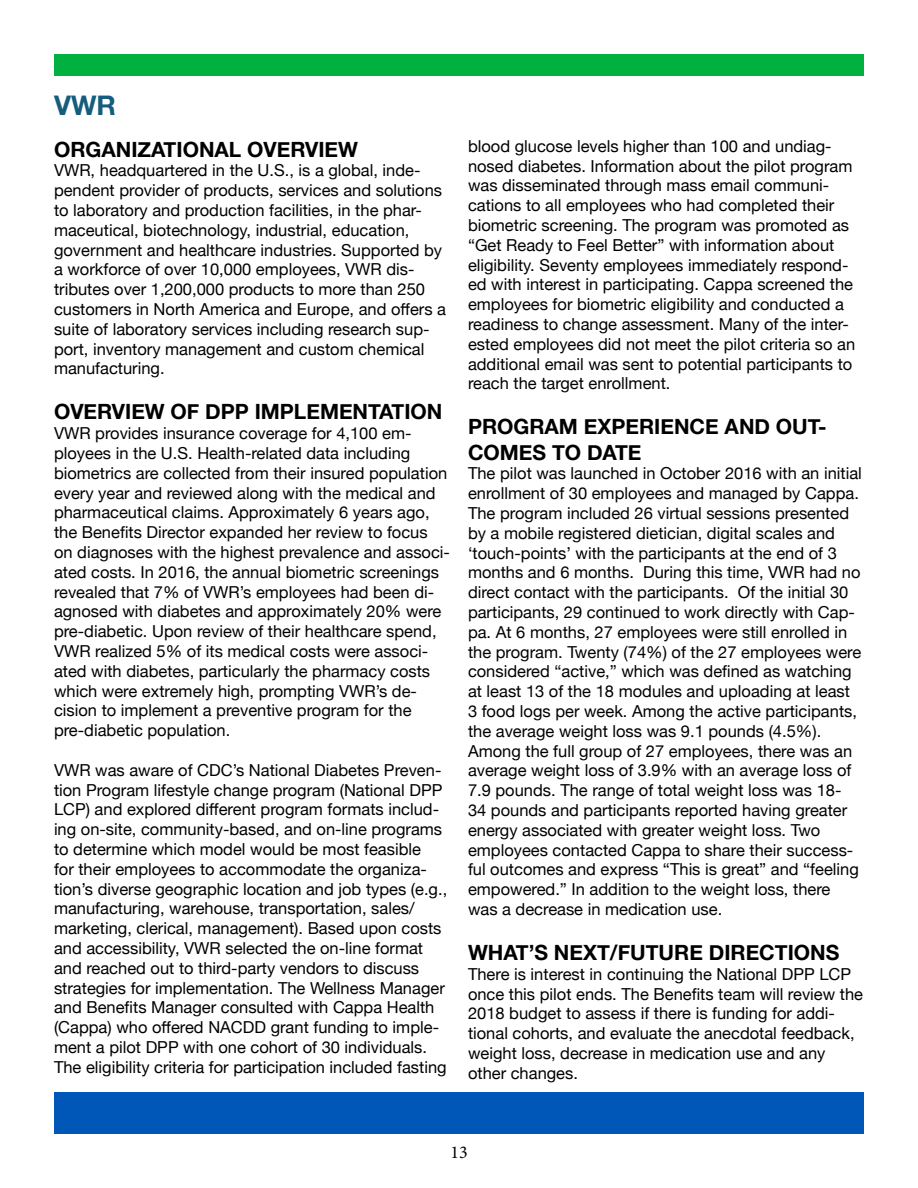
<style>
.page{position:relative;width:918px;height:1188px;background:#fff}
.page>*{position:absolute;margin:0;border:0;box-sizing:border-box;transform-origin:0 0}
.t1{font:700 27px "Helvetica Neue";color:#165c7d}
.t2{font:700 21px/25.2px "Helvetica Neue";color:#000}
.t3{font:18px "Minion Pro";color:#000}
.t4{font:16.5px/19.8px "Helvetica Neue";color:#000}
</style>
<div class="page">
<div style="left:54px;top:54px;width:810px;height:22px;background:#00b140"></div>
<div style="left:54px;top:1093px;width:810px;height:41px;background:#0057b8"></div>
<h1 class="t1" style="left:54px;top:84px;width:63px">VWR</h1>
<p class="t2" style="left:54px;top:137px;width:306px">ORGANIZATIONAL OVERVIEW</p>
<p class="t4" style="left:54px;top:162px;width:394px">VWR, headquartered in the U.S., is a global, inde&shy;pendent provider of products, services and solutions to laboratory and production facilities, in the phar&shy;maceutical, biotechnology, industrial, education, government and healthcare industries. Supported by a workforce of over 10,000 employees, VWR dis&shy;tributes over 1,200,000 products to more than 250 customers in North America and Europe, and offers a suite of laboratory services including research sup&shy;port, inventory management and custom chemical manufacturing.</p>
<p class="t2" style="left:54px;top:400px;width:390px">OVERVIEW OF DPP IMPLEMENTATION</p>
<p class="t4" style="left:54px;top:424px;width:398px">VWR provides insurance coverage for 4,100 em&shy;ployees in the U.S. Health-related data including biometrics are collected from their insured population every year and reviewed along with the medical and pharmaceutical claims. Approximately 6 years ago, the Benefits Director expanded her review to focus on diagnoses with the highest prevalence and associ&shy;ated costs. In 2016, the annual biometric screenings revealed that 7% of VWR’s employees had been di&shy;agnosed with diabetes and approximately 20% were pre-diabetic. Upon review of their healthcare spend, VWR realized 5% of its medical costs were associ&shy;ated with diabetes, particularly the pharmacy costs which were extremely high, prompting VWR’s de&shy;cision to implement a preventive program for the pre-diabetic population.</p>
<p class="t4" style="left:54px;top:761px;width:395px">VWR was aware of CDC’s National Diabetes Preven&shy;tion Program lifestyle change program (National DPP LCP) and explored different program formats includ&shy;ing on-site, community-based, and on-line programs to determine which model would be most feasible<br>for their employees to accommodate the organiza&shy;tion’s diverse geographic location and job types (e.g., manufacturing, warehouse, transportation, sales/ marketing, clerical, management). Based upon costs and accessibility, VWR selected the on-line format and reached out to third-party vendors to discuss strategies for implementation. The Wellness Manager and Benefits Manager consulted with Cappa Health (Cappa) who offered NACDD grant funding to imple&shy;ment a pilot DPP with one cohort of 30 individuals.<br>The eligibility criteria for participation included fasting</p>
<p class="t4" style="left:468px;top:137px;width:389px">blood glucose levels higher than 100 and undiag&shy;nosed diabetes. Information about the pilot program was disseminated through mass email communi&shy;cations to all employees who had completed their biometric screening. The program was promoted as “Get Ready to Feel Better” with information about eligibility. Seventy employees immediately respond&shy;ed with interest in participating. Cappa screened the employees for biometric eligibility and conducted a readiness to change assessment. Many of the inter&shy;ested employees did not meet the pilot criteria so an additional email was sent to potential participants to reach the target enrollment.</p>
<p class="t2" style="left:468px;top:415px;width:360px">PROGRAM EXPERIENCE AND OUT-<br>COMES TO DATE</p>
<p class="t4" style="left:468px;top:465px;width:395px">The pilot was launched in October 2016 with an initial enrollment of 30 employees and managed by Cappa.<br>The program included 26 virtual sessions presented by a mobile registered dietician, digital scales and ‘touch-points’ with the participants at the end of 3 months and 6 months. During this time, VWR had no direct contact with the participants. Of the initial 30 participants, 29 continued to work directly with Cap&shy;pa. At 6 months, 27 employees were still enrolled in the program. Twenty (74%) of the 27 employees were considered “active,” which was defined as watching at least 13 of the 18 modules and uploading at least 3 food logs per week. Among the active participants, the average weight loss was 9.1 pounds (4.5%).<br>Among the full group of 27 employees, there was an average weight loss of 3.9% with an average loss of 7.9 pounds. The range of total weight loss was 18- 34 pounds and participants reported having greater energy associated with greater weight loss. Two employees contacted Cappa to share their success&shy;ful outcomes and express “This is great” and “feeling empowered.” In addition to the weight loss, there was a decrease in medication use.</p>
<p class="t2" style="left:468px;top:940px;width:373px">WHAT’S NEXT/FUTURE DIRECTIONS</p>
<p class="t4" style="left:468px;top:965px;width:397px">There is interest in continuing the National DPP LCP once this pilot ends. The Benefits team will review the 2018 budget to assess if there is funding for addi&shy;tional cohorts, and evaluate the anecdotal feedback, weight loss, decrease in medication use and any other changes.</p>
<p class="t3" style="left:450px;top:1140px;width:19px">13</p>
</div>
